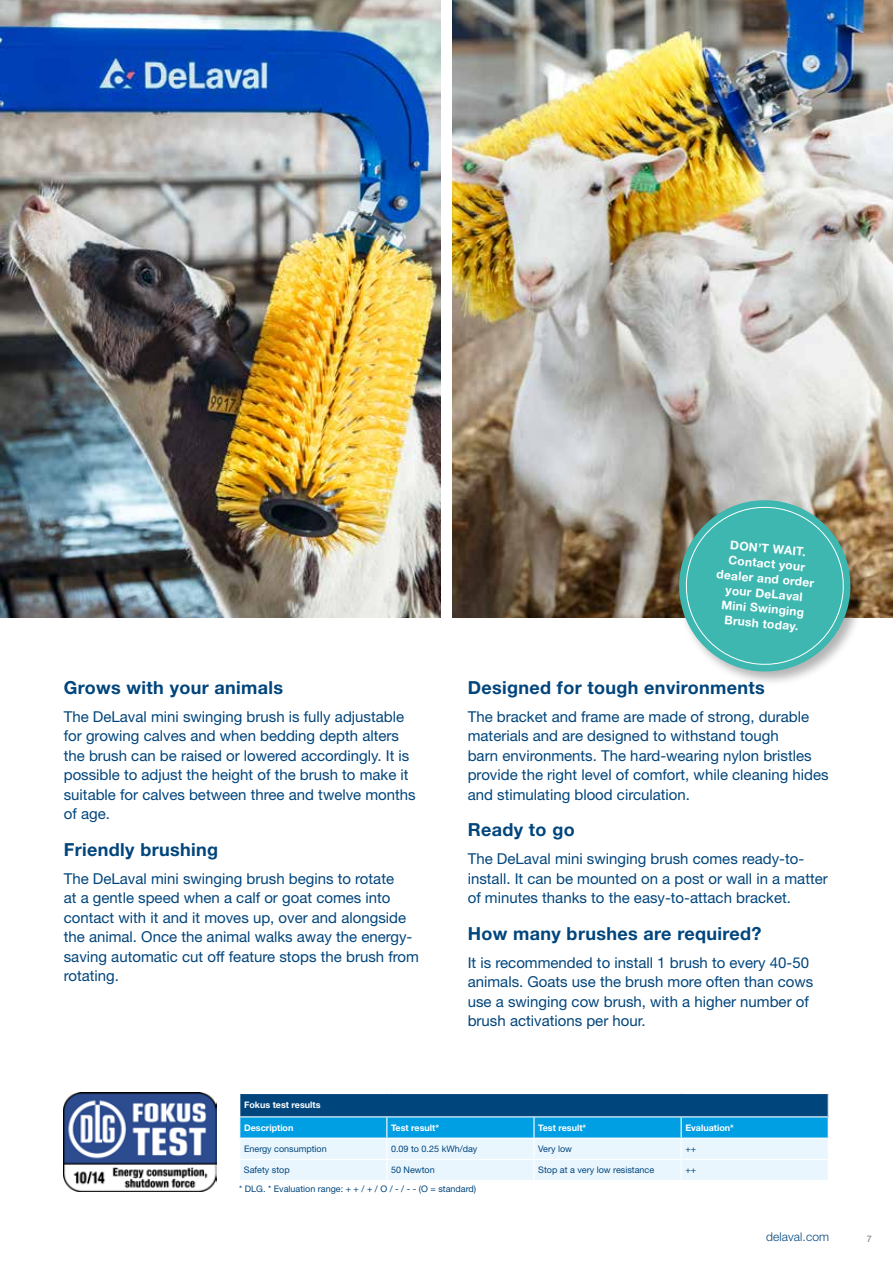
<style>
.page{position:relative;width:893px;height:1263px;background:#fff}
.page>*{position:absolute;margin:0;border:0;box-sizing:border-box;transform-origin:0 0}
.t1{font:700 18px "Helvetica Neue LT Std";letter-spacing:.02em;color:#00457c}
.t2{font:15px/19.5px "Helvetica Neue LT Std";color:#00457c}
.t3{font:700 12px/15px "Helvetica Neue LT Std";color:#fff;text-align:center}
.t4{font:300 12px "Helvetica Neue LT Std";letter-spacing:.01em;color:#00457c}
.t5{font:9px "Helvetica Neue LT Std";color:#00457c}
.t6{font:700 9px "Helvetica Neue LT Std";color:#fff}
.t7{font:9px "Helvetica Neue LT Std";color:#706f6f}
</style>
<div class="page">
<img style="left:453px;top:0;width:440px;height:617px">
<img style="left:0;top:0;width:440px;height:617px">
<img style="left:64px;top:1093px;width:153px;height:99px">
<svg style="left:239px;top:1094px;width:590px;height:86px;background:#78b4d6"></svg>
<div style="left:676px;top:497px;width:190px;height:190px;background:#000;opacity:.3"></div>
<svg style="left:675px;top:496px;width:179px;height:179px;background:#61b4ab"></svg>
<p class="t1" style="left:64px;top:676px;width:221px">Grows with your animals</p>
<p class="t2" style="left:64px;top:706px;width:353px">The DeLaval mini swinging brush is fully adjustable for growing calves and when bedding depth alters the brush can be raised or lowered accordingly. It is possible to adjust the height of the brush to make it suitable for calves between three and twelve months of age.</p>
<p class="t1" style="left:64px;top:838px;width:156px">Friendly brushing</p>
<p class="t2" style="left:64px;top:868px;width:357px">The DeLaval mini swinging brush begins to rotate<br>at a gentle speed when a calf or goat comes into contact with it and it moves up, over and alongside the animal. Once the animal walks away the energy&shy;saving automatic cut off feature stops the brush from rotating.</p>
<p class="t3" style="left:720px;top:536px;width:100px;rotate:5deg">DON’T WAIT.<br>Contact your dealer and order your DeLaval<br>Mini Swinging<br>Brush today.</p>
<p class="t1" style="left:468px;top:676px;width:299px">Designed for tough environments</p>
<p class="t2" style="left:468px;top:706px;width:362px">The bracket and frame are made of strong, durable materials and are designed to withstand tough<br>barn environments. The hard-wearing nylon bristles provide the right level of comfort, while cleaning hides and stimulating blood circulation.</p>
<p class="t1" style="left:468px;top:819px;width:108px">Ready to go</p>
<p class="t2" style="left:468px;top:849px;width:362px">The DeLaval mini swinging brush comes ready-to&shy;install. It can be mounted on a post or wall in a matter of minutes thanks to the easy-to-attach bracket.</p>
<p class="t1" style="left:468px;top:922px;width:295px">How many brushes are required?</p>
<p class="t2" style="left:468px;top:952px;width:347px">It is recommended to install 1 brush to every 40-50 animals. Goats use the brush more often than cows use a swinging cow brush, with a higher number of brush activations per hour.</p>
<p class="t6" style="left:244px;top:1099px;width:78px">Fokus test results</p>
<p class="t6" style="left:244px;top:1122px;width:51px">Description</p>
<p class="t6" style="left:391px;top:1122px;width:49px">Test result*</p>
<p class="t6" style="left:538px;top:1122px;width:49px">Test result*</p>
<p class="t6" style="left:685px;top:1122px;width:50px">Evaluation*</p>
<p class="t5" style="left:244px;top:1143px;width:84px">Energy consumption</p>
<p class="t5" style="left:391px;top:1143px;width:88px">0.09 to 0.25 kWh/day</p>
<p class="t5" style="left:538px;top:1143px;width:35px">Very low</p>
<p class="t5" style="left:685px;top:1143px;width:12px">++</p>
<p class="t5" style="left:244px;top:1165px;width:47px">Safety stop</p>
<p class="t5" style="left:391px;top:1165px;width:45px">50 Newton</p>
<p class="t5" style="left:538px;top:1165px;width:118px">Stop at a very low resistance</p>
<p class="t5" style="left:685px;top:1165px;width:12px">++</p>
<p class="t5" style="left:239px;top:1183px;width:238px">* DLG. * Evaluation range: + + / + / O / - / - - (O = standard)</p>
<p class="t4" style="left:766px;top:1229px;width:64px">delaval.com</p>
<p class="t7" style="left:867px;top:1233px;width:7px">7</p>
</div>
